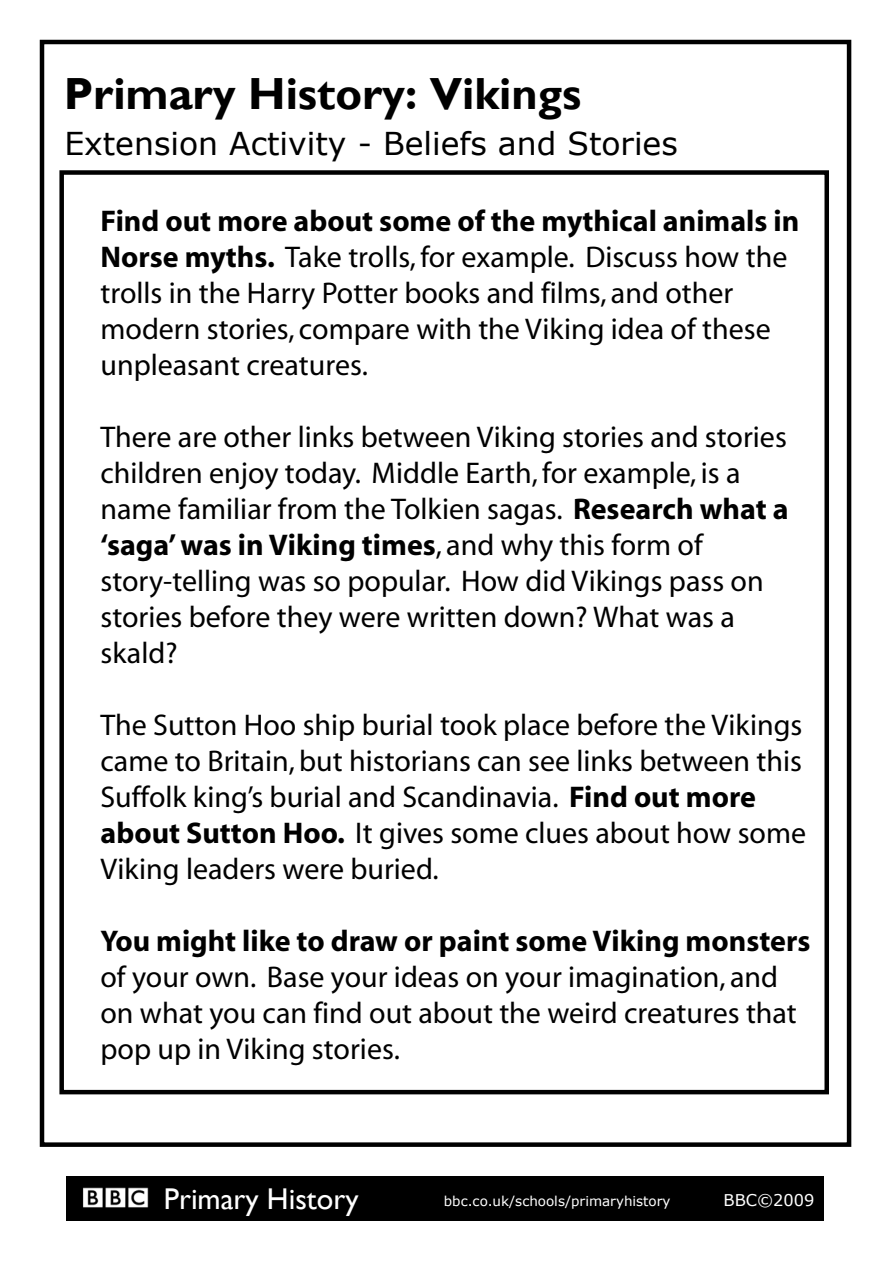
<style>
.page{position:relative;width:893px;height:1263px;background:#fff}
.page>*{position:absolute;margin:0;border:0;box-sizing:border-box;transform-origin:0 0}
.t1{font:700 45px "Gill Sans";color:#000}
.t2{font:31.5px "Verdana";color:#000}
.t3{font:30px/36px "Myriad";color:#000}
.t4{font:700 30px "Myriad";color:#000}
.t5{font:30px "Gill Sans";color:#fff}
.t6{font:16.2px "Verdana";color:#fff}
.t7{font:13.5px "Verdana";color:#fff}
.s1{font-weight:700}
</style>
<div class="page">
<div style="left:40px;top:40px;width:811px;height:1107px;border:4px solid #000"></div>
<div style="left:59px;top:170px;width:770px;height:924px;border:4px solid #000"></div>
<div style="left:66px;top:1176px;width:757px;height:44px;background:#000"></div>
<img style="left:83px;top:1188px;width:66px;height:20px">
<h1 class="t1" style="left:64px;top:67px;width:519px">Primary History: Vikings</h1>
<p class="t2" style="left:64px;top:124px;width:615px">Extension Activity - Beliefs and Stories</p>
<p class="t3" style="left:100px;top:204px;width:700px"><span class="s1">Find out more about some of the mythical animals in Norse myths.</span> Take trolls,for example. Discuss how the trolls in the Harry Potter books and films, and other modern stories, compare with the Viking idea of these unpleasant creatures.</p>
<p class="t3" style="left:100px;top:420px;width:690px">There are other links between Viking stories and stories children enjoy today. Middle Earth,for example, is a name familiar from the Tolkien sagas. <span class="s1">Research what a ‘saga’was in Viking times</span>, and why this form of story-telling was so popular. How did Vikings pass on stories before they were written down? What was a skald?</p>
<p class="t3" style="left:100px;top:708px;width:707px">The Sutton Hoo ship burial took place before the Vikings came to Britain, but historians can see links between this Suffolk king’s burial and Scandinavia. <span class="s1">Find out more about Sutton Hoo.</span> It gives some clues about how some Viking leaders were buried.</p>
<p class="t4" style="left:100px;top:925px;width:711px">You might like to draw or paint some Viking monsters</p>
<p class="t3" style="left:100px;top:960px;width:698px">of your own. Base your ideas on your imagination, and on what you can find out about the weird creatures that pop up in Viking stories.</p>
<p class="t5" style="left:164px;top:1181px;width:196px">Primary History</p>
<p class="t7" style="left:444px;top:1193px;width:228px">bbc.co.uk/schools/primaryhistory</p>
<p class="t6" style="left:724px;top:1190px;width:92px">BBC©2009</p>
</div>
